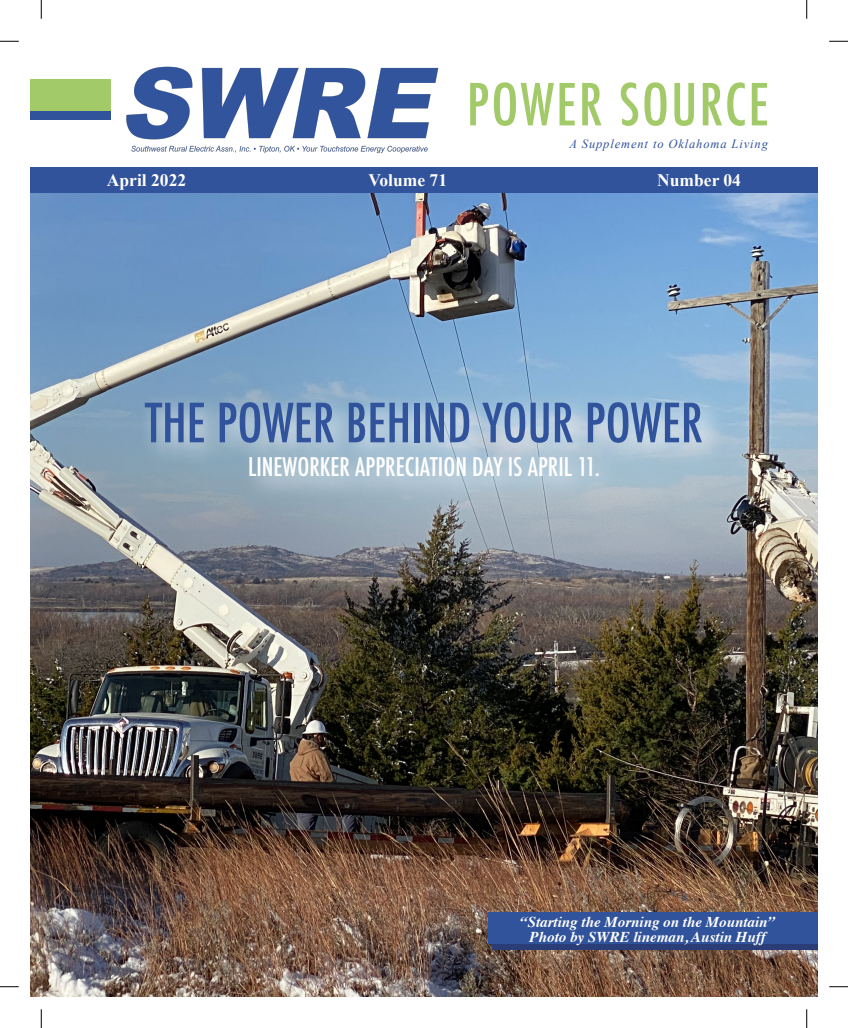
<style>
.page{position:relative;width:848px;height:1028px;background:#fff}
.page>*{position:absolute;margin:0;border:0;box-sizing:border-box;transform-origin:0 0}
.t1{font:500 condensed 56.25px "Futura";letter-spacing:.04em;color:#a2ca69}
.t2{font:500 condensed 52.5px "Futura";color:#31539b}
.t3{font:500 condensed 25px "Futura";color:#fff}
.t4{font:700 17.5px "Times New Roman";color:#fff}
.t5{font:italic 700 15px/15px "Times";color:#fff;text-align:center}
.t6{font:italic 12.5px "Times New Roman";letter-spacing:.07em;color:#31539b}
</style>
<div class="page">
<img style="left:30px;top:193px;width:788px;height:803px">
<img style="left:126px;top:66px;width:313px;height:88px">
<div style="left:30px;top:167px;width:788px;height:26px;background:#31539b"></div>
<div style="left:30px;top:88px;width:81px;height:32px;background:#31539b"></div>
<div style="left:30px;top:79px;width:81px;height:32px;background:#a2ca69"></div>
<div style="left:135px;top:392px;width:591px;height:110px;background:#fff;opacity:.75"></div>
<div style="left:493px;top:918px;width:325px;height:32px;background:linear-gradient(to right,#2a3d76,#2a3d76)"></div>
<div style="left:488px;top:912px;width:330px;height:31px;background:#31539b"></div>
<svg style="left:0;top:40px;width:19px;height:2px"></svg>
<svg style="left:829px;top:40px;width:19px;height:2px"></svg>
<svg style="left:0;top:986px;width:19px;height:1px"></svg>
<svg style="left:829px;top:986px;width:19px;height:1px"></svg>
<svg style="left:40px;top:0;width:2px;height:19px"></svg>
<svg style="left:40px;top:1009px;width:2px;height:19px"></svg>
<svg style="left:806px;top:0;width:1px;height:19px"></svg>
<svg style="left:806px;top:1009px;width:1px;height:19px"></svg>
<h1 class="t1" style="left:467px;top:69px;width:303px">POWER SOURCE</h1>
<p class="t6" style="left:569px;top:136px;width:200px">A Supplement to Oklahoma Living</p>
<p class="t4" style="left:107px;top:168px;width:81px">April 2022</p>
<p class="t4" style="left:368px;top:168px;width:80px">Volume 71</p>
<p class="t4" style="left:657px;top:168px;width:85px">Number 04</p>
<h2 class="t2" style="left:145px;top:389px;width:559px">THE POWER BEHIND YOUR POWER</h2>
<h3 class="t3" style="left:248px;top:451px;width:353px">LINEWORKER APPRECIATION DAY IS APRIL 11.</h3>
<p class="t5" style="left:520px;top:913px;width:256px">“Starting the Morning on the Mountain”<br>Photo by SWRE lineman, Austin Huff</p>
</div>
